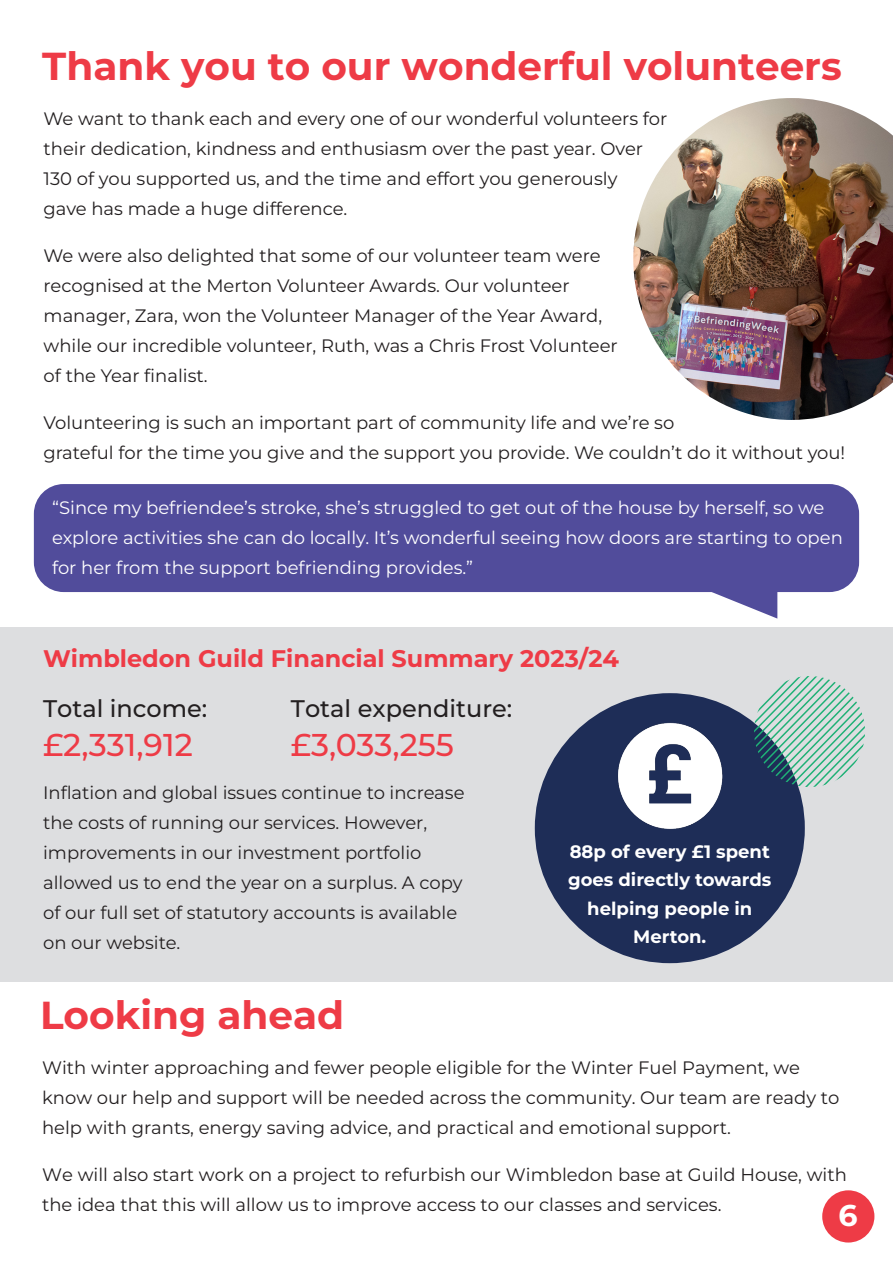
<style>
.page{position:relative;width:893px;height:1263px;background:#fff}
.page>*{position:absolute;margin:0;border:0;box-sizing:border-box;transform-origin:0 0}
.t1{font:700 39px "Montserrat";color:#ee3b46}
.t2{font:500 31.5px "Montserrat";color:#ee3b46}
.t3{font:700 30px "Montserrat";color:#fff}
.t4{font:700 24px "Montserrat";color:#ee3b46}
.t5{font:500 24px "Montserrat";color:#231f20}
.t6{font:18px/30px "Montserrat";color:#231f20}
.t7{font:18px/30px "Montserrat";color:#fff}
.t8{font:700 18px/28.5px "Montserrat";color:#fff;text-align:center}
</style>
<div class="page">
<div style="left:34px;top:484px;width:825px;height:108px;background:#514c9b;border-radius:30px"></div>
<svg style="left:671px;top:592px;width:106px;height:27px"></svg>
<div style="left:0;top:627px;width:893px;height:354px;background:#dddee0"></div>
<div style="left:822px;top:1190px;width:52px;height:52px;background:#ee3b46;border-radius:50%"></div>
<img style="left:633px;top:98px;width:260px;height:322px">
<div style="left:535px;top:693px;width:270px;height:270px;background:#1e2d57;border-radius:50%"></div>
<svg style="left:754px;top:676px;width:111px;height:111px"></svg>
<img style="left:618px;top:722px;width:105px;height:107px">
<p class="t1" style="left:42px;top:41px;width:801px">Thank you to our wonderful volunteers</p>
<p class="t6" style="left:44px;top:103px;width:625px">We want to thank each and every one of our wonderful volunteers for their dedication, kindness and enthusiasm over the past year. Over 130 of you supported us, and the time and effort you generously<br>gave has made a huge difference.</p>
<p class="t6" style="left:44px;top:240px;width:576px">We were also delighted that some of our volunteer team were recognised at the Merton Volunteer Awards. Our volunteer manager, Zara, won the Volunteer Manager of the Year Award, while our incredible volunteer, Ruth, was a Chris Frost Volunteer of the Year finalist.</p>
<p class="t6" style="left:44px;top:407px;width:803px">Volunteering is such an important part of community life and we’re so<br>grateful for the time you give and the support you provide. We couldn’t do it without you!</p>
<p class="t7" style="left:52px;top:493px;width:792px">“Since my befriendee’s stroke, she’s struggled to get out of the house by herself, so we explore activities she can do locally. It’s wonderful seeing how doors are starting to open for her from the support befriending provides.”</p>
<p class="t4" style="left:43px;top:642px;width:577px">Wimbledon Guild Financial Summary 2023/24</p>
<p class="t5" style="left:43px;top:692px;width:166px">Total income:</p>
<p class="t2" style="left:43px;top:724px;width:151px">£2,331,912</p>
<p class="t5" style="left:291px;top:692px;width:223px">Total expenditure:</p>
<p class="t2" style="left:291px;top:724px;width:164px">£3,033,255</p>
<p class="t6" style="left:43px;top:777px;width:423px">Inflation and global issues continue to increase the costs of running our services. However, improvements in our investment portfolio allowed us to end the year on a surplus. A copy of our full set of statutory accounts is available on our website.</p>
<p class="t8" style="left:568px;top:837px;width:205px">88p of every £1 spent goes directly towards helping people in<br>Merton.</p>
<p class="t1" style="left:40px;top:989px;width:306px">Looking ahead</p>
<p class="t6" style="left:42px;top:1052px;width:799px">With winter approaching and fewer people eligible for the Winter Fuel Payment, we know our help and support will be needed across the community. Our team are ready to help with grants, energy saving advice, and practical and emotional support.</p>
<p class="t6" style="left:42px;top:1159px;width:806px">We will also start work on a project to refurbish our Wimbledon base at Guild House, with the idea that this will allow us to improve access to our classes and services.</p>
<p class="t3" style="left:838px;top:1195px;width:21px">6</p>
</div>
